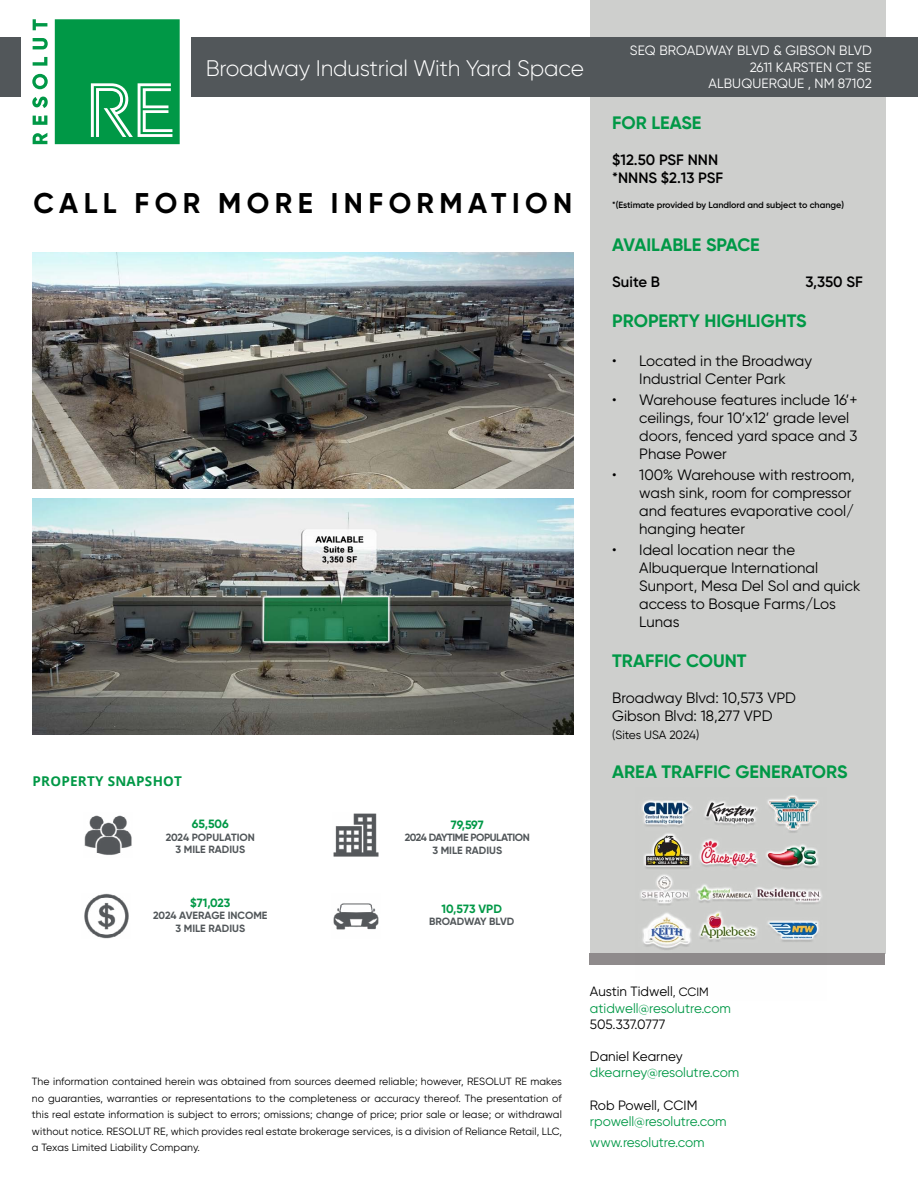
<style>
.page{position:relative;width:918px;height:1188px;background:#fff}
.page>*{position:absolute;margin:0;border:0;box-sizing:border-box;transform-origin:0 0}
.t1{font:700 28.5px "Gilroy";letter-spacing:.19em;color:#000}
.t2{font:300 22.5px "Gilroy";letter-spacing:-.01em;color:#fff}
.t3{font:700 18px "Gilroy";color:#009846}
.t4{font:15px/18px "Gilroy";color:#000}
.t5{font:600 15px/18px "Gilroy";letter-spacing:-.005em;color:#000}
.t6{font:13.5px/16.2px "Gilroy";color:#009846}
.t7{font:13.5px/16.5px "Gilroy";letter-spacing:.005em;color:#fff;text-align:right}
.t8{font:13.5px "Gilroy";color:#000}
.t9{font:700 13.5px "Open Sans";letter-spacing:.02em;color:#009846}
.t10{font:700 12px "Gilroy";letter-spacing:-.005em;color:#009846}
.t11{font:12px "Gilroy";letter-spacing:-.01em;color:#000}
.t12{font:10.5px/16.5px "Gilroy";letter-spacing:.01em;color:#000;text-align:justify}
.t13{font:700 10.5px/12.6px "Gilroy";color:#52575a;text-align:center}
.t14{font:700 10.5px/12.6px "Gilroy";letter-spacing:-.04em;color:#52575a;text-align:center}
.t15{font:600 9px "Gilroy";color:#000}
.s1{color:#000}
.s2{font-size:12px;color:#000}
</style>
<div class="page">
<div style="left:590px;top:0;width:295px;height:954px;background:#cecfcd"></div>
<div style="left:590px;top:953px;width:295px;height:12px;background:#8f8b8c"></div>
<div style="left:0;top:37px;width:918px;height:60px;background:#52575a"></div>
<div style="left:21px;top:14px;width:169px;height:134px;background:#fff"></div>
<svg style="left:32px;top:19px;width:148px;height:125px"></svg>
<img style="left:84px;top:815px;width:48px;height:40px">
<img style="left:84px;top:893px;width:45px;height:46px">
<img style="left:333px;top:813px;width:46px;height:44px">
<img style="left:333px;top:903px;width:46px;height:27px">
<img style="left:640px;top:795px;width:182px;height:155px">
<img style="left:33px;top:253px;width:540px;height:236px">
<img style="left:33px;top:498px;width:540px;height:236px">
<h2 class="t2" style="left:206px;top:55px;width:380px">Broadway Industrial With Yard Space</h2>
<h1 class="t1" style="left:33px;top:186px;width:540px">CALL FOR MORE INFORMATION</h1>
<p class="t9" style="left:32px;top:772px;width:151px">PROPERTY SNAPSHOT</p>
<p class="t10" style="left:192px;top:817px;width:38px">65,506</p>
<p class="t13" style="left:166px;top:831px;width:91px">2024 POPULATION<br>3 MILE RADIUS</p>
<p class="t10" style="left:190px;top:895px;width:42px">$71,023</p>
<p class="t13" style="left:153px;top:909px;width:116px">2024 AVERAGE INCOME<br>3 MILE RADIUS</p>
<p class="t10" style="left:451px;top:817px;width:34px">79,597</p>
<p class="t14" style="left:405px;top:831px;width:126px">2024 DAYTIME POPULATION<br>3 MILE RADIUS</p>
<p class="t10" style="left:441px;top:901px;width:62px">10,573 VPD</p>
<p class="t13" style="left:429px;top:915px;width:87px">BROADWAY BLVD</p>
<p class="t7" style="left:630px;top:42px;width:243px">SEQ BROADWAY BLVD &amp; GIBSON BLVD<br>2611 KARSTEN CT SE<br>ALBUQUERQUE , NM 87102</p>
<h3 class="t3" style="left:612px;top:111px;width:91px">FOR LEASE</h3>
<h3 class="t5" style="left:612px;top:151px;width:112px">$12.50 PSF NNN *NNNS $2.13 PSF</h3>
<p class="t15" style="left:612px;top:199px;width:233px">*(Estimate provided by Landlord and subject to change)</p>
<h3 class="t3" style="left:612px;top:234px;width:149px">AVAILABLE SPACE</h3>
<h3 class="t5" style="left:612px;top:273px;width:49px">Suite B</h3>
<h3 class="t5" style="left:805px;top:273px;width:59px">3,350 SF</h3>
<h3 class="t3" style="left:612px;top:309px;width:196px">PROPERTY HIGHLIGHTS</h3>
<h3 class="t4" style="left:612px;top:352px;width:201px;text-align:center">• Located in the Broadway<br>Industrial Center Park</h3>
<h3 class="t4" style="left:639px;top:391px;width:220px;text-indent:-27px">• Warehouse features include 16’+ ceilings, four 10’x12’ grade level doors, fenced yard space and 3<br>Phase Power</h3>
<h3 class="t4" style="left:639px;top:466px;width:217px;text-indent:-27px">• 100% Warehouse with restroom, wash sink, room for compressor and features evaporative cool/ hanging heater</h3>
<h3 class="t4" style="left:639px;top:541px;width:223px;text-indent:-27px">• Ideal location near the<br>Albuquerque International<br>Sunport, Mesa Del Sol and quick access to Bosque Farms/Los<br>Lunas</h3>
<h3 class="t3" style="left:612px;top:649px;width:136px">TRAFFIC COUNT</h3>
<h3 class="t4" style="left:612px;top:688px;width:185px">Broadway Blvd: 10,573 VPD<br>Gibson Blvd: 18,277 VPD</h3>
<p class="t11" style="left:612px;top:727px;width:89px">(Sites USA 2024)</p>
<h3 class="t3" style="left:612px;top:761px;width:237px">AREA TRAFFIC GENERATORS</h3>
<p class="t12" style="left:32px;top:1073px;width:532px">The information contained herein was obtained from sources deemed reliable; however, RESOLUT RE makes no guaranties, warranties or representations to the completeness or accuracy thereof. The presentation of this real estate information is subject to errors; omissions; change of price; prior sale or lease; or withdrawal without notice. RESOLUT RE, which provides real estate brokerage services, is a division of Reliance Retail, LLC, a Texas Limited Liability Company.</p>
<p class="t6" style="left:590px;top:983px;width:142px"><span class="s1">Austin Tidwell</span><span class="s2">, CCIM </span>atidwell@resolutre.com</p>
<p class="t8" style="left:590px;top:1016px;width:77px">505.337.0777</p>
<p class="t8" style="left:590px;top:1048px;width:94px">Daniel Kearney</p>
<p class="t6" style="left:590px;top:1064px;width:151px">dkearney@resolutre.com</p>
<p class="t8" style="left:590px;top:1097px;width:109px">Rob Powell, CCIM</p>
<p class="t6" style="left:590px;top:1111px;width:138px;line-height:21px">rpowell@resolutre.com www.resolutre.com</p>
</div>
